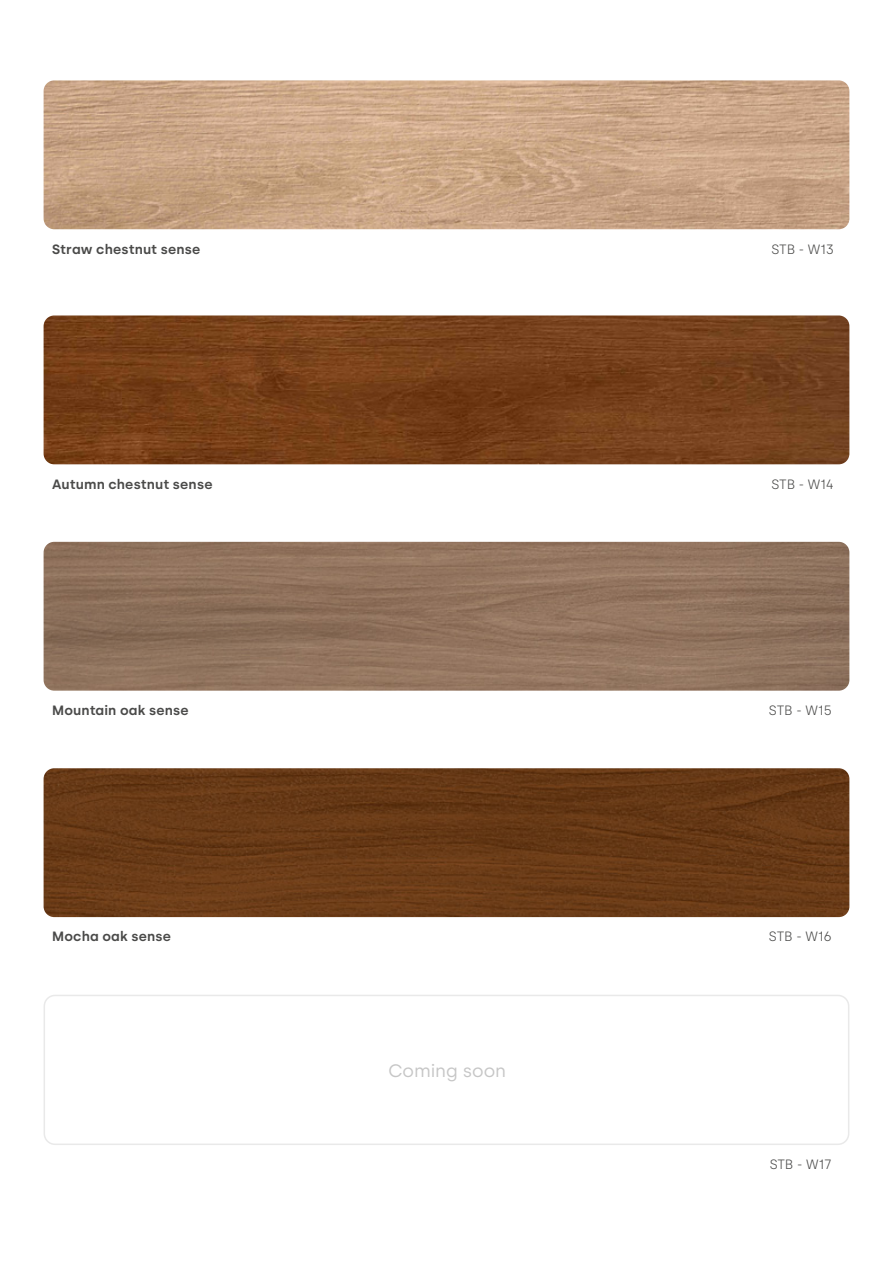
<style>
.page{position:relative;width:893px;height:1263px;background:#fff}
.page>*{position:absolute;margin:0;border:0;box-sizing:border-box;transform-origin:0 0}
.t1{font:18px "Silka";letter-spacing:-.005em;color:#c6c6c6}
.t2{font:600 13.5px "Silka";letter-spacing:.015em;color:#4a4a49}
.t3{font:300 13.5px "Silka";letter-spacing:-.01em;color:#4a4a49}
</style>
<div class="page">
<div style="left:44px;top:995px;width:805px;height:150px;border:2px solid #e9e9e9;border-radius:11px"></div>
<img style="left:44px;top:80px;width:805px;height:149px">
<img style="left:44px;top:542px;width:805px;height:149px">
<img style="left:44px;top:315px;width:805px;height:149px">
<img style="left:44px;top:768px;width:805px;height:149px">
<p class="t2" style="left:52px;top:241px;width:150px">Straw chestnut sense</p>
<p class="t3" style="left:771px;top:241px;width:64px">STB - W13</p>
<p class="t2" style="left:52px;top:476px;width:162px">Autumn chestnut sense</p>
<p class="t3" style="left:771px;top:476px;width:64px">STB - W14</p>
<p class="t2" style="left:52px;top:702px;width:138px">Mountain oak sense</p>
<p class="t3" style="left:769px;top:702px;width:65px">STB - W15</p>
<p class="t2" style="left:52px;top:928px;width:121px">Mocha oak sense</p>
<p class="t3" style="left:769px;top:928px;width:65px">STB - W16</p>
<h1 class="t1" style="left:388px;top:1060px;width:119px">Coming soon</h1>
<p class="t3" style="left:770px;top:1156px;width:63px">STB - W17</p>
</div>
